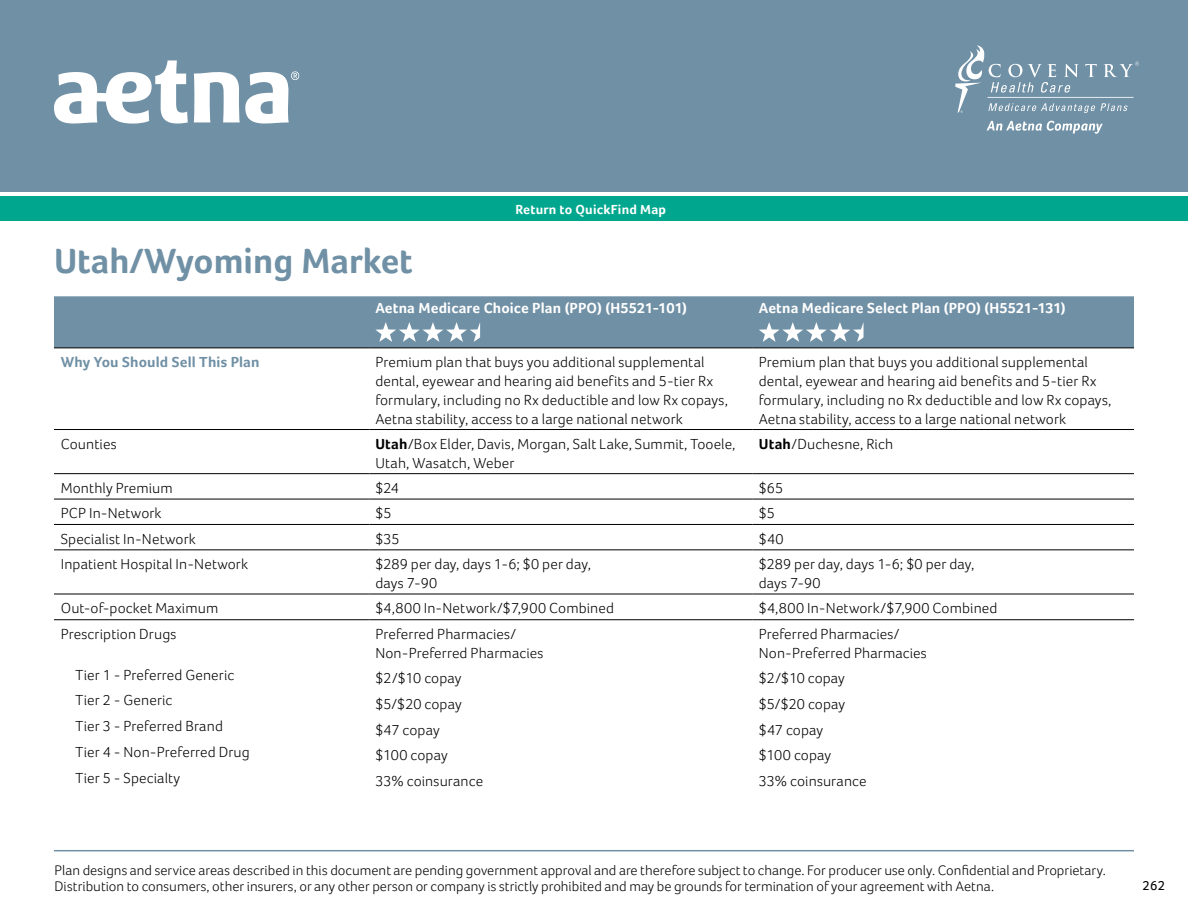
<style>
.page{position:relative;width:1188px;height:918px;background:#fff}
.page>*{position:absolute;margin:0;border:0;box-sizing:border-box;transform-origin:0 0}
.t1{font:700 36px "Foco";color:#7090a5}
.t2{font:300 15px/18.8px "Foco";letter-spacing:.01em;color:#000}
.t3{font:700 15px "Foco";letter-spacing:.01em;color:#fff}
.t4{font:700 15px "Foco";letter-spacing:.01em;color:#7090a5}
.t5{font:300 14.25px/16.5px "Foco";color:#000}
.t6{font:700 13.5px "Foco";letter-spacing:.015em;color:#fff}
.t7{font:13.5px "Foco";color:#000}
.s1{font-weight:700}
</style>
<div class="page">
<div style="left:0;top:0;width:1188px;height:192px;background:#7090a5"></div>
<svg style="left:54px;top:60px;width:245px;height:64px"></svg>
<svg style="left:987px;top:121px;width:116px;height:13px"></svg>
<svg style="left:955px;top:45px;width:184px;height:68px"></svg>
<hr style="left:54px;top:850px;width:1080px;height:1px;background:#7090a5">
<div style="left:0;top:196px;width:1188px;height:25px;background:#00a78e"></div>
<div style="left:54px;top:296px;width:1080px;height:52px;background:#7090a5"></div>
<hr style="left:54px;top:499px;width:315px;height:1px;background:#000">
<hr style="left:369px;top:499px;width:384px;height:1px;background:#000">
<hr style="left:753px;top:499px;width:381px;height:1px;background:#000">
<hr style="left:54px;top:524px;width:315px;height:1px;background:#000">
<hr style="left:369px;top:524px;width:384px;height:1px;background:#000">
<hr style="left:753px;top:524px;width:381px;height:1px;background:#000">
<hr style="left:54px;top:550px;width:315px;height:1px;background:#000">
<hr style="left:369px;top:550px;width:384px;height:1px;background:#000">
<hr style="left:753px;top:550px;width:381px;height:1px;background:#000">
<hr style="left:54px;top:594px;width:315px;height:1px;background:#000">
<hr style="left:369px;top:594px;width:384px;height:1px;background:#000">
<hr style="left:753px;top:594px;width:381px;height:1px;background:#000">
<hr style="left:54px;top:619px;width:315px;height:1px;background:#000">
<hr style="left:369px;top:619px;width:384px;height:1px;background:#000">
<hr style="left:753px;top:619px;width:381px;height:1px;background:#000">
<hr style="left:54px;top:348px;width:315px;height:1px;background:#000">
<hr style="left:369px;top:348px;width:384px;height:1px;background:#000">
<hr style="left:753px;top:348px;width:381px;height:1px;background:#000">
<hr style="left:54px;top:429px;width:315px;height:1px;background:#000">
<hr style="left:369px;top:429px;width:384px;height:1px;background:#000">
<hr style="left:753px;top:429px;width:381px;height:1px;background:#000">
<hr style="left:54px;top:473px;width:315px;height:1px;background:#000">
<hr style="left:369px;top:473px;width:384px;height:1px;background:#000">
<hr style="left:753px;top:473px;width:381px;height:1px;background:#000">
<svg style="left:375px;top:322px;width:105px;height:20px"></svg>
<svg style="left:759px;top:322px;width:105px;height:20px"></svg>
<p class="t6" style="left:515px;top:201px;width:152px">Return to QuickFind Map</p>
<h1 class="t1" style="left:54px;top:239px;width:360px">Utah/Wyoming Market</h1>
<p class="t3" style="left:375px;top:299px;width:313px">Aetna Medicare Choice Plan (PPO) (H5521-101)</p>
<p class="t3" style="left:759px;top:299px;width:308px">Aetna Medicare Select Plan (PPO) (H5521-131)</p>
<p class="t4" style="left:61px;top:353px;width:200px">Why You Should Sell This Plan</p>
<p class="t2" style="left:375px;top:353px;width:354px">Premium plan that buys you additional supplemental dental, eyewear and hearing aid benefits and 5-tier Rx formulary, including no Rx deductible and low Rx copays, Aetna stability, access to a large national network</p>
<p class="t2" style="left:759px;top:353px;width:354px">Premium plan that buys you additional supplemental dental, eyewear and hearing aid benefits and 5-tier Rx formulary, including no Rx deductible and low Rx copays, Aetna stability, access to a large national network</p>
<p class="t2" style="left:61px;top:434px;width:57px">Counties</p>
<p class="t2" style="left:375px;top:434px;width:362px"><span class="s1">Utah</span>/Box Elder, Davis, Morgan, Salt Lake, Summit, Tooele,<br>Utah, Wasatch, Weber</p>
<p class="t2" style="left:759px;top:434px;width:136px"><span class="s1">Utah</span>/Duchesne, Rich</p>
<p class="t2" style="left:61px;top:479px;width:114px">Monthly Premium</p>
<p class="t2" style="left:375px;top:479px;width:25px">$24</p>
<p class="t2" style="left:759px;top:479px;width:26px">$65</p>
<p class="t2" style="left:61px;top:504px;width:102px">PCP In-Network</p>
<p class="t2" style="left:375px;top:504px;width:18px">$5</p>
<p class="t2" style="left:759px;top:504px;width:18px">$5</p>
<p class="t2" style="left:61px;top:529px;width:137px">Specialist In-Network</p>
<p class="t2" style="left:375px;top:529px;width:26px">$35</p>
<p class="t2" style="left:759px;top:529px;width:26px">$40</p>
<p class="t2" style="left:61px;top:555px;width:189px">Inpatient Hospital In-Network</p>
<p class="t2" style="left:375px;top:555px;width:217px">$289 per day, days 1-6; $0 per day, days 7-90</p>
<p class="t2" style="left:759px;top:555px;width:217px">$289 per day, days 1-6; $0 per day, days 7-90</p>
<p class="t2" style="left:61px;top:599px;width:159px">Out-of-pocket Maximum</p>
<p class="t2" style="left:375px;top:599px;width:240px">$4,800 In-Network/$7,900 Combined</p>
<p class="t2" style="left:759px;top:599px;width:240px">$4,800 In-Network/$7,900 Combined</p>
<p class="t2" style="left:61px;top:625px;width:117px">Prescription Drugs</p>
<p class="t2" style="left:375px;top:625px;width:170px">Preferred Pharmacies/<br>Non-Preferred Pharmacies</p>
<p class="t2" style="left:759px;top:625px;width:170px">Preferred Pharmacies/<br>Non-Preferred Pharmacies</p>
<p class="t2" style="left:76px;top:666px;width:160px">Tier 1 - Preferred Generic</p>
<p class="t2" style="left:375px;top:669px;width:88px">$2/$10 copay</p>
<p class="t2" style="left:759px;top:669px;width:88px">$2/$10 copay</p>
<p class="t2" style="left:76px;top:691px;width:98px">Tier 2 - Generic</p>
<p class="t2" style="left:375px;top:694px;width:88px">$5/$20 copay</p>
<p class="t2" style="left:759px;top:694px;width:88px">$5/$20 copay</p>
<p class="t2" style="left:76px;top:717px;width:149px">Tier 3 - Preferred Brand</p>
<p class="t2" style="left:375px;top:720px;width:66px">$47 copay</p>
<p class="t2" style="left:759px;top:720px;width:66px">$47 copay</p>
<p class="t2" style="left:76px;top:743px;width:176px">Tier 4 - Non-Preferred Drug</p>
<p class="t2" style="left:375px;top:746px;width:74px">$100 copay</p>
<p class="t2" style="left:759px;top:746px;width:74px">$100 copay</p>
<p class="t2" style="left:76px;top:768px;width:106px">Tier 5 - Specialty</p>
<p class="t2" style="left:375px;top:771px;width:109px">33% coinsurance</p>
<p class="t2" style="left:759px;top:771px;width:109px">33% coinsurance</p>
<p class="t5" style="left:55px;top:861px;width:1053px">Plan designs and service areas described in this document are pending government approval and are therefore subject to change. For producer use only. Confidential and Proprietary.<br>Distribution to consumers, other insurers, or any other person or company is strictly prohibited and may be grounds for termination of your agreement with Aetna.</p>
<p class="t7" style="left:1143px;top:878px;width:24px">262</p>
</div>
